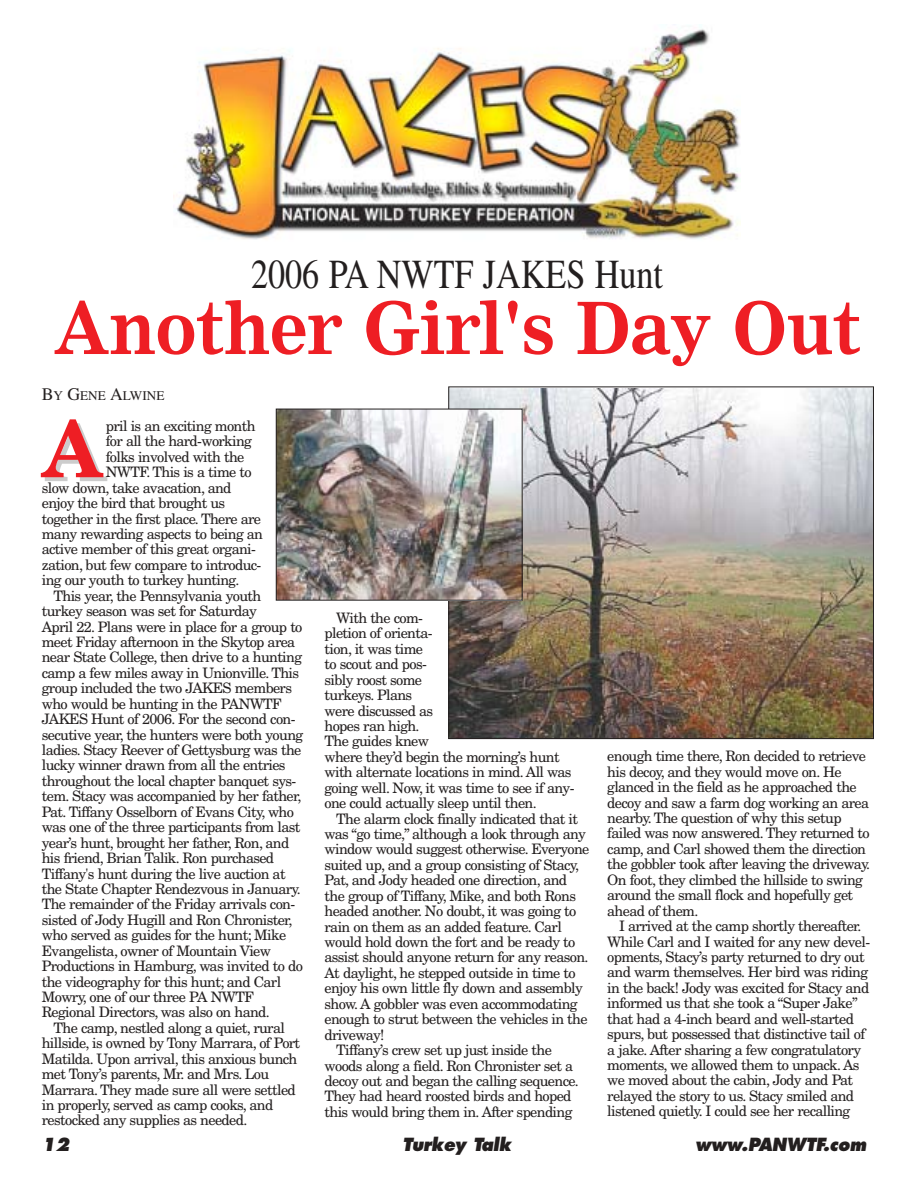
<style>
.page{position:relative;width:918px;height:1188px;background:#fff}
.page>*{position:absolute;margin:0;border:0;box-sizing:border-box;transform-origin:0 0}
.t1{font:700 78.45px "New Century Schlbk";color:#ee1e24}
.t2{font:700 70.5px "Nimrod";letter-spacing:-.01em;color:#ee1e24;scale:.95 1}
.t3{font:41.1px "Times";color:#231f1f;scale:.83 1}
.t4{font:italic 800 17.7px "Futura";letter-spacing:-.015em;color:#231f1f;scale:.95 1}
.t5{font:14.4px/15.5px "New Century Schlbk";letter-spacing:-.045em;color:#231f1f}
.t6{font:13.2px "Times";color:#231f1f}
.s1{font-size:17.7px}
</style>
<div class="page">
<img style="left:175px;top:24px;width:566px;height:216px">
<img style="left:450px;top:389px;width:422px;height:348px">
<img style="left:278px;top:411px;width:243px;height:188px">
<div style="left:276px;top:409px;width:247px;height:192px;border:1px solid #231f1f"></div>
<h3 class="t3" style="left:251px;top:259px;width:498px">2006 PA NWTF JAKES Hunt</h3>
<h2 class="t2" style="left:53px;top:303px;width:852px">Another Girl's Day Out</h2>
<p class="t6" style="left:42px;top:391px;width:124px"><span class="s1">B</span>Y <span class="s1">G</span>ENE <span class="s1">A</span>LWINE</p>
<h1 class="t1" style="left:42px;top:419px;width:61px">A</h1>
<p class="t5" style="left:106px;top:419px;width:151px">pril is an exciting month</p>
<p class="t5" style="left:106px;top:435px;width:148px">for all the hard-working</p>
<p class="t5" style="left:106px;top:450px;width:140px">folks involved with the</p>
<p class="t5" style="left:106px;top:466px;width:147px">NWTF. This is a time to</p>
<p class="t5" style="left:42px;top:481px;width:191px">slow down, take avacation, and</p>
<p class="t5" style="left:42px;top:497px;width:185px">enjoy the bird that brought us</p>
<p class="t5" style="left:42px;top:512px;width:221px">together in the first place. There are</p>
<p class="t5" style="left:42px;top:527px;width:223px">many rewarding aspects to being an</p>
<p class="t5" style="left:42px;top:543px;width:216px">active member of this great organi-</p>
<p class="t5" style="left:42px;top:558px;width:221px">zation, but few compare to introduc-</p>
<p class="t5" style="left:42px;top:574px;width:199px">ing our youth to turkey hunting.</p>
<p class="t5" style="left:54px;top:589px;width:209px">This year, the Pennsylvania youth</p>
<p class="t5" style="left:42px;top:605px;width:216px">turkey season was set for Saturday</p>
<p class="t5" style="left:42px;top:620px;width:262px">April 22. Plans were in place for a group to</p>
<p class="t5" style="left:42px;top:635px;width:255px">meet Friday afternoon in the Skytop area</p>
<p class="t5" style="left:42px;top:651px;width:262px">near State College, then drive to a hunting</p>
<p class="t5" style="left:42px;top:666px;width:259px">camp a few miles away in Unionville. This</p>
<p class="t5" style="left:42px;top:682px;width:252px">group included the two JAKES members</p>
<p class="t5" style="left:42px;top:697px;width:242px">who would be hunting in the PANWTF</p>
<p class="t5" style="left:42px;top:713px;width:255px">JAKES Hunt of 2006. For the second con-</p>
<p class="t5" style="left:42px;top:728px;width:263px">secutive year, the hunters were both young</p>
<p class="t5" style="left:42px;top:743px;width:261px">ladies. Stacy Reever of Gettysburg was the</p>
<p class="t5" style="left:42px;top:759px;width:245px">lucky winner drawn from all the entries</p>
<p class="t5" style="left:42px;top:774px;width:256px">throughout the local chapter banquet sys-</p>
<p class="t5" style="left:42px;top:790px;width:261px">tem. Stacy was accompanied by her father,</p>
<p class="t5" style="left:42px;top:805px;width:254px">Pat. Tiffany Osselborn of Evans City, who</p>
<p class="t5" style="left:42px;top:821px;width:260px">was one of the three participants from last</p>
<p class="t5" style="left:42px;top:836px;width:249px">year’s hunt, brought her father, Ron, and</p>
<p class="t5" style="left:42px;top:852px;width:234px">his friend, Brian Talik. Ron purchased</p>
<p class="t5" style="left:42px;top:867px;width:245px">Tiffany's hunt during the live auction at</p>
<p class="t5" style="left:42px;top:882px;width:260px">the State Chapter Rendezvous in January.</p>
<p class="t5" style="left:42px;top:898px;width:255px">The remainder of the Friday arrivals con-</p>
<p class="t5" style="left:42px;top:913px;width:252px">sisted of Jody Hugill and Ron Chronister,</p>
<p class="t5" style="left:42px;top:929px;width:246px">who served as guides for the hunt; Mike</p>
<p class="t5" style="left:42px;top:944px;width:231px">Evangelista, owner of Mountain View</p>
<p class="t5" style="left:42px;top:960px;width:263px">Productions in Hamburg, was invited to do</p>
<p class="t5" style="left:42px;top:975px;width:241px">the videography for this hunt; and Carl</p>
<p class="t5" style="left:42px;top:990px;width:214px">Mowry, one of our three PA NWTF</p>
<p class="t5" style="left:42px;top:1006px;width:230px">Regional Directors, was also on hand.</p>
<p class="t5" style="left:54px;top:1021px;width:233px">The camp, nestled along a quiet, rural</p>
<p class="t5" style="left:42px;top:1037px;width:260px">hillside, is owned by Tony Marrara, of Port</p>
<p class="t5" style="left:42px;top:1052px;width:257px">Matilda. Upon arrival, this anxious bunch</p>
<p class="t5" style="left:42px;top:1068px;width:229px">met Tony’s parents, Mr. and Mrs. Lou</p>
<p class="t5" style="left:42px;top:1083px;width:256px">Marrara. They made sure all were settled</p>
<p class="t5" style="left:42px;top:1098px;width:233px">in properly, served as camp cooks, and</p>
<p class="t5" style="left:42px;top:1114px;width:207px">restocked any supplies as needed.</p>
<p class="t5" style="left:325px;top:611px;width:251px;text-indent:12px">With the com-<br>pletion of orienta-<br>tion, it was time<br>to scout and pos-<br>sibly roost some<br>turkeys. Plans<br>were discussed as<br>hopes ran high.<br>The guides knew<br>where they’d begin the morning’s hunt with alternate locations in mind. All was going well. Now, it was time to see if any&shy;one could actually sleep until then.</p>
<p class="t5" style="left:336px;top:812px;width:243px">The alarm clock finally indicated that it</p>
<p class="t5" style="left:325px;top:827px;width:263px">was “go time,” although a look through any</p>
<p class="t5" style="left:325px;top:843px;width:266px">window would suggest otherwise. Everyone</p>
<p class="t5" style="left:325px;top:858px;width:256px">suited up, and a group consisting of Stacy,</p>
<p class="t5" style="left:325px;top:874px;width:244px">Pat, and Jody headed one direction, and</p>
<p class="t5" style="left:325px;top:889px;width:253px">the group of Tiffany, Mike, and both Rons</p>
<p class="t5" style="left:325px;top:905px;width:253px">headed another. No doubt, it was going to</p>
<p class="t5" style="left:325px;top:920px;width:239px">rain on them as an added feature. Carl</p>
<p class="t5" style="left:325px;top:935px;width:252px">would hold down the fort and be ready to</p>
<p class="t5" style="left:325px;top:951px;width:266px">assist should anyone return for any reason.</p>
<p class="t5" style="left:325px;top:966px;width:253px">At daylight, he stepped outside in time to</p>
<p class="t5" style="left:325px;top:982px;width:260px">enjoy his own little fly down and assembly</p>
<p class="t5" style="left:325px;top:997px;width:255px">show. A gobbler was even accommodating</p>
<p class="t5" style="left:325px;top:1013px;width:265px">enough to strut between the vehicles in the</p>
<p class="t5" style="left:325px;top:1028px;width:61px">driveway!</p>
<p class="t5" style="left:336px;top:1044px;width:217px">Tiffany’s crew set up just inside the</p>
<p class="t5" style="left:325px;top:1059px;width:250px">woods along a field. Ron Chronister set a</p>
<p class="t5" style="left:325px;top:1074px;width:256px">decoy out and began the calling sequence.</p>
<p class="t5" style="left:325px;top:1090px;width:249px">They had heard roosted birds and hoped</p>
<p class="t5" style="left:325px;top:1105px;width:249px">this would bring them in. After spending</p>
<p class="t5" style="left:607px;top:750px;width:265px">enough time there, Ron decided to retrieve his decoy, and they would move on. He glanced in the field as he approached the decoy and saw a farm dog working an area nearby. The question of why this setup failed was now answered. They returned to camp, and Carl showed them the direction the gobbler took after leaving the driveway.<br>On foot, they climbed the hillside to swing around the small flock and hopefully get ahead of them.</p>
<p class="t5" style="left:607px;top:920px;width:264px;text-indent:12px">I arrived at the camp shortly thereafter.<br>While Carl and I waited for any new devel&shy;opments, Stacy’s party returned to dry out and warm themselves. Her bird was riding in the back! Jody was excited for Stacy and informed us that she took a “Super Jake” that had a 4-inch beard and well-started spurs, but possessed that distinctive tail of a jake. After sharing a few congratulatory moments, we allowed them to unpack. As we moved about the cabin, Jody and Pat relayed the story to us. Stacy smiled and listened quietly. I could see her recalling</p>
<p class="t4" style="left:42px;top:1137px;width:31px">12</p>
<p class="t4" style="left:403px;top:1137px;width:116px">Turkey Talk</p>
<p class="t4" style="left:695px;top:1137px;width:182px">www.PANWTF.com</p>
</div>
